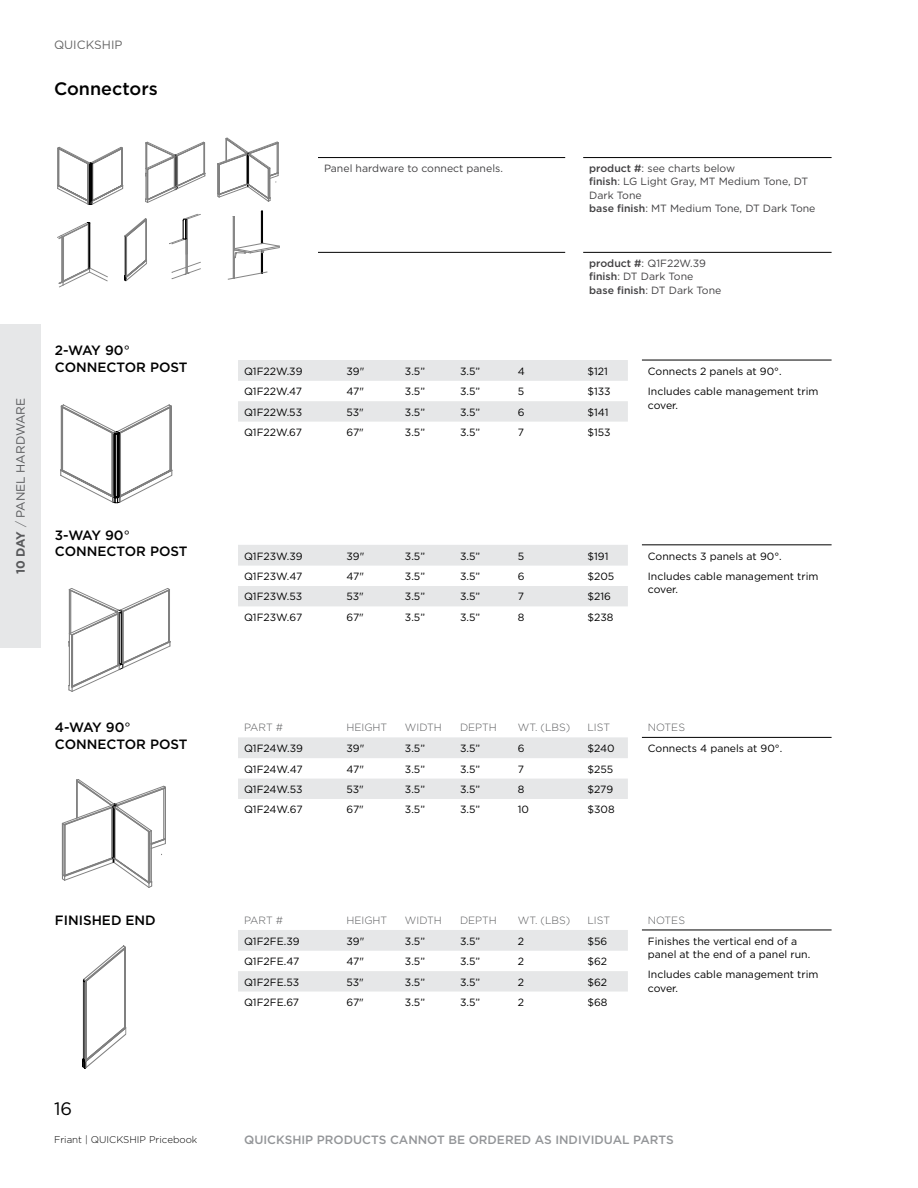
<style>
.page{position:relative;width:918px;height:1188px;background:#fff}
.page>*{position:absolute;margin:0;border:0;box-sizing:border-box;transform-origin:0 0}
.t1{font:500 18px "Gotham";color:#000}
.t2{font:18px "Gotham";color:#000}
.t3{font:500 13.5px/16.5px "Gotham";color:#000}
.t4{font:500 12px "Gotham";color:#939598}
.t5{font:12px "Gotham";color:#58595b}
.t6{font:12px "Gotham";color:#000}
.t7{font:10.5px/20.2px "Gotham";color:#000}
.t8{font:10.5px/13.5px "Gotham";color:#414042}
.t9{font:300 10.5px "Gotham";color:#58595b}
.t10{font:300 9.75px "Gotham";color:#000}
.s1{font-weight:700}
.s2{font-weight:300}
.s3{font-weight:400}
.s4{font-weight:500}
</style>
<div class="page">
<div style="left:0;top:324px;width:40px;height:324px;background:#e6e7e8"></div>
<hr style="left:318px;top:157px;width:247px;height:1px;background:#000">
<hr style="left:583px;top:157px;width:249px;height:1px;background:#000">
<hr style="left:318px;top:252px;width:247px;height:1px;background:#000">
<hr style="left:583px;top:252px;width:249px;height:1px;background:#000">
<svg style="left:238px;top:360px;width:390px;height:62px"></svg>
<hr style="left:642px;top:360px;width:190px;height:1px;background:#000">
<svg style="left:238px;top:545px;width:390px;height:61px"></svg>
<hr style="left:642px;top:544px;width:190px;height:1px;background:#000">
<svg style="left:238px;top:737px;width:390px;height:62px"></svg>
<hr style="left:642px;top:737px;width:190px;height:1px;background:#000">
<svg style="left:238px;top:930px;width:390px;height:62px"></svg>
<hr style="left:642px;top:930px;width:190px;height:1px;background:#000">
<svg style="left:60px;top:404px;width:113px;height:100px"></svg>
<svg style="left:68px;top:588px;width:103px;height:104px"></svg>
<svg style="left:61px;top:779px;width:105px;height:109px"></svg>
<svg style="left:83px;top:946px;width:43px;height:122px"></svg>
<svg style="left:57px;top:137px;width:223px;height:151px"></svg>
<p class="t6" style="left:54px;top:37px;width:70px">QUICKSHIP</p>
<h1 class="t1" style="left:54px;top:77px;width:105px">Connectors</h1>
<p class="t5" style="left:13px;top:574px;width:177px;rotate:-90deg"><span class="s1">10 DAY</span> <span class="s2">/</span> PANEL HARDWARE</p>
<p class="t3" style="left:55px;top:342px;width:134px">2-WAY 90<span class="s3">°<br></span>CONNECTOR POST</p>
<p class="t3" style="left:55px;top:527px;width:134px">3-WAY 90<span class="s3">°<br></span>CONNECTOR POST</p>
<p class="t3" style="left:55px;top:719px;width:134px">4-WAY 90<span class="s3">°<br></span>CONNECTOR POST</p>
<p class="t8" style="left:324px;top:161px;width:180px">Panel hardware to connect panels.</p>
<p class="t8" style="left:589px;top:161px;width:228px"><span class="s4">product #</span>: see charts below<br><span class="s4">finish</span>: LG Light Gray, MT Medium Tone, DT<br>Dark Tone<br><span class="s4">base finish</span>: MT Medium Tone, DT Dark Tone</p>
<p class="t8" style="left:589px;top:256px;width:134px"><span class="s4">product #</span>: Q1F22W.39 <span class="s4">finish</span>: DT Dark Tone<br><span class="s4">base finish</span>: DT Dark Tone</p>
<p class="t7" style="left:244px;top:361px;width:60px">Q1F22W.39</p>
<p class="t7" style="left:346px;top:361px;width:19px">39"</p>
<p class="t7" style="left:405px;top:361px;width:22px">3.5”</p>
<p class="t7" style="left:460px;top:361px;width:22px">3.5”</p>
<p class="t7" style="left:518px;top:361px;width:9px">4</p>
<p class="t7" style="left:587px;top:361px;width:22px">$121</p>
<p class="t7" style="left:648px;top:361px;width:172px">Connects 2 panels at 90°.<br>Includes cable management trim</p>
<p class="t7" style="left:648px;top:395px;width:32px">cover.</p>
<p class="t7" style="left:244px;top:381px;width:60px">Q1F22W.47</p>
<p class="t7" style="left:346px;top:381px;width:19px">47"</p>
<p class="t7" style="left:405px;top:381px;width:22px">3.5”</p>
<p class="t7" style="left:460px;top:381px;width:22px">3.5”</p>
<p class="t7" style="left:518px;top:381px;width:8px">5</p>
<p class="t7" style="left:587px;top:381px;width:25px">$133</p>
<p class="t7" style="left:244px;top:402px;width:60px">Q1F22W.53</p>
<p class="t7" style="left:346px;top:402px;width:19px">53"</p>
<p class="t7" style="left:405px;top:402px;width:22px">3.5”</p>
<p class="t7" style="left:460px;top:402px;width:22px">3.5”</p>
<p class="t7" style="left:518px;top:402px;width:8px">6</p>
<p class="t7" style="left:587px;top:402px;width:23px">$141</p>
<p class="t7" style="left:244px;top:422px;width:60px">Q1F22W.67</p>
<p class="t7" style="left:346px;top:422px;width:19px">67"</p>
<p class="t7" style="left:405px;top:422px;width:22px">3.5”</p>
<p class="t7" style="left:460px;top:422px;width:22px">3.5”</p>
<p class="t7" style="left:518px;top:422px;width:8px">7</p>
<p class="t7" style="left:587px;top:422px;width:25px">$153</p>
<p class="t7" style="left:244px;top:546px;width:60px">Q1F23W.39</p>
<p class="t7" style="left:346px;top:546px;width:19px">39"</p>
<p class="t7" style="left:405px;top:546px;width:22px">3.5”</p>
<p class="t7" style="left:460px;top:546px;width:22px">3.5”</p>
<p class="t7" style="left:518px;top:546px;width:8px">5</p>
<p class="t7" style="left:587px;top:546px;width:22px">$191</p>
<p class="t7" style="left:648px;top:546px;width:172px">Connects 3 panels at 90°.<br>Includes cable management trim</p>
<p class="t7" style="left:648px;top:579px;width:32px">cover.</p>
<p class="t7" style="left:244px;top:566px;width:60px">Q1F23W.47</p>
<p class="t7" style="left:346px;top:566px;width:19px">47"</p>
<p class="t7" style="left:405px;top:566px;width:22px">3.5”</p>
<p class="t7" style="left:460px;top:566px;width:22px">3.5”</p>
<p class="t7" style="left:518px;top:566px;width:8px">6</p>
<p class="t7" style="left:587px;top:566px;width:28px">$205</p>
<p class="t7" style="left:244px;top:586px;width:60px">Q1F23W.53</p>
<p class="t7" style="left:346px;top:586px;width:19px">53"</p>
<p class="t7" style="left:405px;top:586px;width:22px">3.5”</p>
<p class="t7" style="left:460px;top:586px;width:22px">3.5”</p>
<p class="t7" style="left:518px;top:586px;width:8px">7</p>
<p class="t7" style="left:587px;top:586px;width:25px">$216</p>
<p class="t7" style="left:244px;top:607px;width:60px">Q1F23W.67</p>
<p class="t7" style="left:346px;top:607px;width:19px">67"</p>
<p class="t7" style="left:405px;top:607px;width:22px">3.5”</p>
<p class="t7" style="left:460px;top:607px;width:22px">3.5”</p>
<p class="t7" style="left:518px;top:607px;width:8px">8</p>
<p class="t7" style="left:587px;top:607px;width:28px">$238</p>
<p class="t9" style="left:244px;top:721px;width:41px">PART #</p>
<p class="t9" style="left:346px;top:721px;width:42px">HEIGHT</p>
<p class="t9" style="left:405px;top:721px;width:38px">WIDTH</p>
<p class="t9" style="left:460px;top:721px;width:38px">DEPTH</p>
<p class="t9" style="left:518px;top:721px;width:54px">WT. (LBS)</p>
<p class="t9" style="left:587px;top:721px;width:24px">LIST</p>
<p class="t9" style="left:648px;top:721px;width:39px">NOTES</p>
<p class="t7" style="left:244px;top:738px;width:60px">Q1F24W.39</p>
<p class="t7" style="left:346px;top:738px;width:19px">39"</p>
<p class="t7" style="left:405px;top:738px;width:22px">3.5”</p>
<p class="t7" style="left:460px;top:738px;width:22px">3.5”</p>
<p class="t7" style="left:518px;top:738px;width:8px">6</p>
<p class="t7" style="left:587px;top:738px;width:29px">$240</p>
<p class="t7" style="left:648px;top:738px;width:136px">Connects 4 panels at 90°.</p>
<p class="t7" style="left:244px;top:759px;width:60px">Q1F24W.47</p>
<p class="t7" style="left:346px;top:759px;width:19px">47"</p>
<p class="t7" style="left:405px;top:759px;width:22px">3.5”</p>
<p class="t7" style="left:460px;top:759px;width:22px">3.5”</p>
<p class="t7" style="left:518px;top:759px;width:8px">7</p>
<p class="t7" style="left:587px;top:759px;width:27px">$255</p>
<p class="t7" style="left:244px;top:779px;width:60px">Q1F24W.53</p>
<p class="t7" style="left:346px;top:779px;width:19px">53"</p>
<p class="t7" style="left:405px;top:779px;width:22px">3.5”</p>
<p class="t7" style="left:460px;top:779px;width:22px">3.5”</p>
<p class="t7" style="left:518px;top:779px;width:8px">8</p>
<p class="t7" style="left:587px;top:779px;width:27px">$279</p>
<p class="t7" style="left:244px;top:799px;width:60px">Q1F24W.67</p>
<p class="t7" style="left:346px;top:799px;width:19px">67"</p>
<p class="t7" style="left:405px;top:799px;width:22px">3.5”</p>
<p class="t7" style="left:460px;top:799px;width:22px">3.5”</p>
<p class="t7" style="left:518px;top:799px;width:13px">10</p>
<p class="t7" style="left:587px;top:799px;width:29px">$308</p>
<p class="t3" style="left:55px;top:912px;width:102px">FINISHED END</p>
<h1 class="t2" style="left:54px;top:1097px;width:20px">16</h1>
<p class="t9" style="left:244px;top:914px;width:41px">PART #</p>
<p class="t9" style="left:346px;top:914px;width:42px">HEIGHT</p>
<p class="t9" style="left:405px;top:914px;width:38px">WIDTH</p>
<p class="t9" style="left:460px;top:914px;width:38px">DEPTH</p>
<p class="t9" style="left:518px;top:914px;width:54px">WT. (LBS)</p>
<p class="t9" style="left:587px;top:914px;width:24px">LIST</p>
<p class="t9" style="left:648px;top:914px;width:39px">NOTES</p>
<p class="t7" style="left:244px;top:931px;width:57px">Q1F2FE.39</p>
<p class="t7" style="left:346px;top:931px;width:19px">39"</p>
<p class="t7" style="left:405px;top:931px;width:22px">3.5”</p>
<p class="t7" style="left:460px;top:931px;width:22px">3.5”</p>
<p class="t7" style="left:518px;top:931px;width:8px">2</p>
<p class="t7" style="left:587px;top:931px;width:21px">$56</p>
<p class="t7" style="left:648px;top:934px;width:164px;line-height:13.5px">Finishes the vertical end of a panel at the end of a panel run.</p>
<p class="t7" style="left:648px;top:968px;width:172px;line-height:13.5px">Includes cable management trim cover.</p>
<p class="t7" style="left:244px;top:951px;width:57px">Q1F2FE.47</p>
<p class="t7" style="left:346px;top:951px;width:19px">47"</p>
<p class="t7" style="left:405px;top:951px;width:22px">3.5”</p>
<p class="t7" style="left:460px;top:951px;width:22px">3.5”</p>
<p class="t7" style="left:518px;top:951px;width:8px">2</p>
<p class="t7" style="left:587px;top:951px;width:21px">$62</p>
<p class="t7" style="left:244px;top:971px;width:57px">Q1F2FE.53</p>
<p class="t7" style="left:346px;top:971px;width:19px">53"</p>
<p class="t7" style="left:405px;top:971px;width:22px">3.5”</p>
<p class="t7" style="left:460px;top:971px;width:22px">3.5”</p>
<p class="t7" style="left:518px;top:971px;width:8px">2</p>
<p class="t7" style="left:587px;top:971px;width:21px">$62</p>
<p class="t7" style="left:244px;top:992px;width:57px">Q1F2FE.67</p>
<p class="t7" style="left:346px;top:992px;width:19px">67"</p>
<p class="t7" style="left:405px;top:992px;width:22px">3.5”</p>
<p class="t7" style="left:460px;top:992px;width:22px">3.5”</p>
<p class="t7" style="left:518px;top:992px;width:8px">2</p>
<p class="t7" style="left:587px;top:992px;width:22px">$68</p>
<p class="t10" style="left:54px;top:1133px;width:145px">Friant | QUICKSHIP Pricebook</p>
<p class="t4" style="left:244px;top:1132px;width:431px">QUICKSHIP PRODUCTS CANNOT BE ORDERED AS INDIVIDUAL PARTS</p>
</div>
